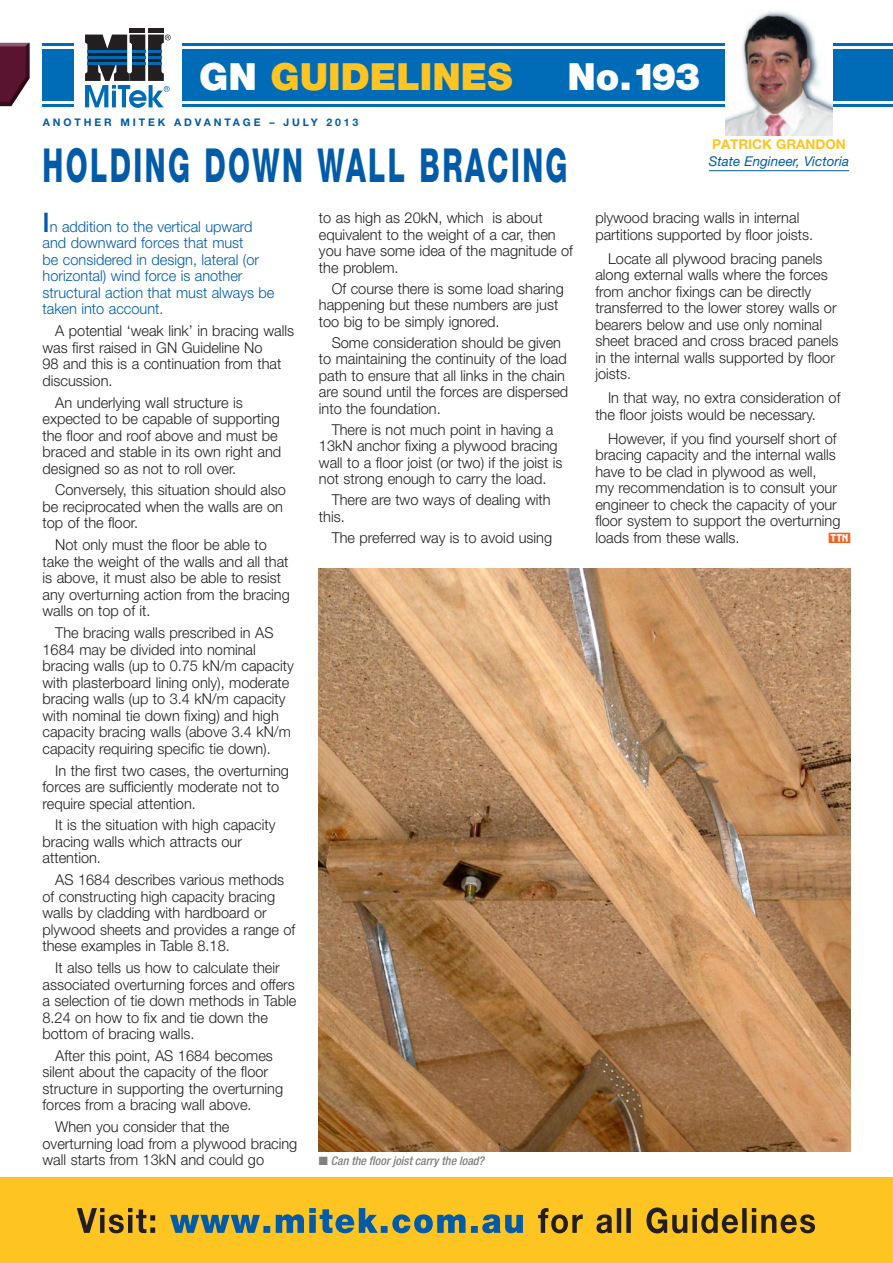
<style>
.page{position:relative;width:893px;height:1263px;background:#fff}
.page>*{position:absolute;margin:0;border:0;box-sizing:border-box;transform-origin:0 0}
.t1{font:800 46.95px "Helvetica Neue LT Std";letter-spacing:.085em;color:#015ba9;scale:.6 1}
.t2{font:900 37.5px "Helvetica Neue LT Std";color:#fec422}
.t3{font:900 37.5px "Helvetica Neue LT Std";color:#fff}
.t4{font:300 15px/16.5px "Helvetica Neue LT Std";color:#231f20}
.t5{font:300 15px/16.5px "Helvetica Neue LT Std";color:#015ba9}
.t6{font:15px "TTN";color:#f26427}
.t7{font:italic 13.5px "Helvetica Neue LT Std";color:#015ba9}
.t8{font:700 13.5px "Helvetica Neue LT Std";color:#fec422}
.t9{font:italic 500 condensed 12px "Helvetica Neue LT Std";color:#808083}
.t10{font:700 10.5px "Helvetica Neue LT Std";letter-spacing:.27em;color:#015ba9}
.s1{color:#fff}
.s2{font-weight:500;font-size:27px}
</style>
<div class="page">
<img style="left:319px;top:568px;width:531px;height:584px">
<div style="left:43px;top:50px;width:850px;height:51px;background:#006bb6"></div>
<hr style="left:43px;top:104px;width:850px;height:3px;background:#006bb6">
<hr style="left:43px;top:43px;width:850px;height:3px;background:#006bb6">
<div style="left:0;top:40px;width:32px;height:66px;background:#231f20;opacity:.75"></div>
<div style="left:74px;top:27px;width:108px;height:84px;background:#fff"></div>
<hr style="left:130px;top:29px;width:15px;height:4px;background:#231f20">
<hr style="left:148px;top:29px;width:16px;height:4px;background:#231f20">
<svg style="left:85px;top:35px;width:86px;height:73px"></svg>
<div style="left:0;top:1178px;width:893px;height:85px;background:#fec422"></div>
<svg style="left:538px;top:1207px;width:277px;height:26px"></svg>
<svg style="left:170px;top:1208px;width:353px;height:25px"></svg>
<svg style="left:77px;top:1208px;width:78px;height:25px"></svg>
<div style="left:725px;top:4px;width:108px;height:132px;background:#fff"></div>
<img style="left:725px;top:11px;width:107px;height:125px">
<hr style="left:709px;top:170px;width:140px;height:1px;background:#015ba9">
<h2 class="t2" style="left:199px;top:54px;width:315px"><span class="s1">GN</span> GUIDELINES</h2>
<h2 class="t3" style="left:567px;top:54px;width:134px">No.193</h2>
<p class="t10" style="left:43px;top:116px;width:317px">ANOTHER MITEK ADVANTAGE – JULY 2013</p>
<h1 class="t1" style="left:43px;top:138px;width:876px">HOLDING DOWN WALL BRACING</h1>
<p class="t5" style="left:43px;top:218px;width:233px"><span class="s2">I</span>n addition to the vertical upward and downward forces that must<br>be considered in design, lateral (or horizontal) wind force is another structural action that must always be taken into account.</p>
<p class="t4" style="left:43px;top:322px;width:253px;text-indent:13px">A potential ‘weak link’ in bracing walls was first raised in GN Guideline No<br>98 and this is a continuation from that discussion.</p>
<p class="t4" style="left:43px;top:394px;width:240px;text-indent:13px">An underlying wall structure is expected to be capable of supporting the floor and roof above and must be braced and stable in its own right and designed so as not to roll over.</p>
<p class="t4" style="left:43px;top:481px;width:245px;text-indent:13px">Conversely, this situation should also be reciprocated when the walls are on top of the floor.</p>
<p class="t4" style="left:43px;top:536px;width:249px;text-indent:13px">Not only must the floor be able to take the weight of the walls and all that is above, it must also be able to resist any overturning action from the bracing walls on top of it.</p>
<p class="t4" style="left:43px;top:624px;width:253px;text-indent:13px">The bracing walls prescribed in AS 1684 may be divided into nominal bracing walls (up to 0.75 kN/m capacity with plasterboard lining only), moderate bracing walls (up to 3.4 kN/m capacity with nominal tie down fixing) and high capacity bracing walls (above 3.4 kN/m capacity requiring specific tie down).</p>
<p class="t4" style="left:43px;top:762px;width:248px;text-indent:13px">In the first two cases, the overturning forces are sufficiently moderate not to require special attention.</p>
<p class="t4" style="left:43px;top:816px;width:234px;text-indent:13px">It is the situation with high capacity bracing walls which attracts our attention.</p>
<p class="t4" style="left:43px;top:871px;width:254px;text-indent:13px">AS 1684 describes various methods of constructing high capacity bracing walls by cladding with hardboard or plywood sheets and provides a range of these examples in Table 8.18.</p>
<p class="t4" style="left:43px;top:959px;width:255px;text-indent:13px">It also tells us how to calculate their associated overturning forces and offers a selection of tie down methods in Table 8.24 on how to fix and tie down the bottom of bracing walls.</p>
<p class="t4" style="left:43px;top:1047px;width:242px;text-indent:13px">After this point, AS 1684 becomes silent about the capacity of the floor structure in supporting the overturning forces from a bracing wall above.</p>
<p class="t4" style="left:43px;top:1118px;width:256px;text-indent:13px">When you consider that the overturning load from a plywood bracing wall starts from 13kN and could go</p>
<p class="t4" style="left:319px;top:209px;width:256px">to as high as 20kN, which is about equivalent to the weight of a car, then you have some idea of the magnitude of the problem.</p>
<p class="t4" style="left:319px;top:280px;width:246px;text-indent:13px">Of course there is some load sharing happening but these numbers are just too big to be simply ignored.</p>
<p class="t4" style="left:319px;top:334px;width:251px;text-indent:13px">Some consideration should be given to maintaining the continuity of the load path to ensure that all links in the chain are sound until the forces are dispersed into the foundation.</p>
<p class="t4" style="left:319px;top:421px;width:245px;text-indent:13px">There is not much point in having a 13kN anchor fixing a plywood bracing wall to a floor joist (or two) if the joist is not strong enough to carry the load.</p>
<p class="t4" style="left:319px;top:491px;width:233px;text-indent:13px">There are two ways of dealing with this.</p>
<p class="t4" style="left:332px;top:529px;width:222px">The preferred way is to avoid using</p>
<p class="t9" style="left:319px;top:1154px;width:167px">■ Can the floor joist carry the load?</p>
<p class="t8" style="left:712px;top:136px;width:18px">PATRI</p>
<p class="t8" style="left:752px;top:136px;width:45px">CK GRANDON</p>
<p class="t7" style="left:709px;top:153px;width:142px">State Engineer, Victoria</p>
<p class="t4" style="left:595px;top:210px;width:219px">plywood bracing walls in internal partitions supported by floor joists.</p>
<p class="t4" style="left:595px;top:250px;width:244px;text-indent:13px">Locate all plywood bracing panels along external walls where the forces from anchor fixings can be directly transferred to the lower storey walls or bearers below and use only nominal sheet braced and cross braced panels in the internal walls supported by floor joists.</p>
<p class="t4" style="left:595px;top:389px;width:247px;text-indent:13px">In that way, no extra consideration of the floor joists would be necessary.</p>
<p class="t4" style="left:595px;top:430px;width:247px;text-indent:13px">However, if you find yourself short of bracing capacity and the internal walls have to be clad in plywood as well,<br>my recommendation is to consult your engineer to check the capacity of your floor system to support the overturning loads from these walls.</p>
<p class="t6" style="left:829px;top:529px;width:23px">A</p>
</div>
